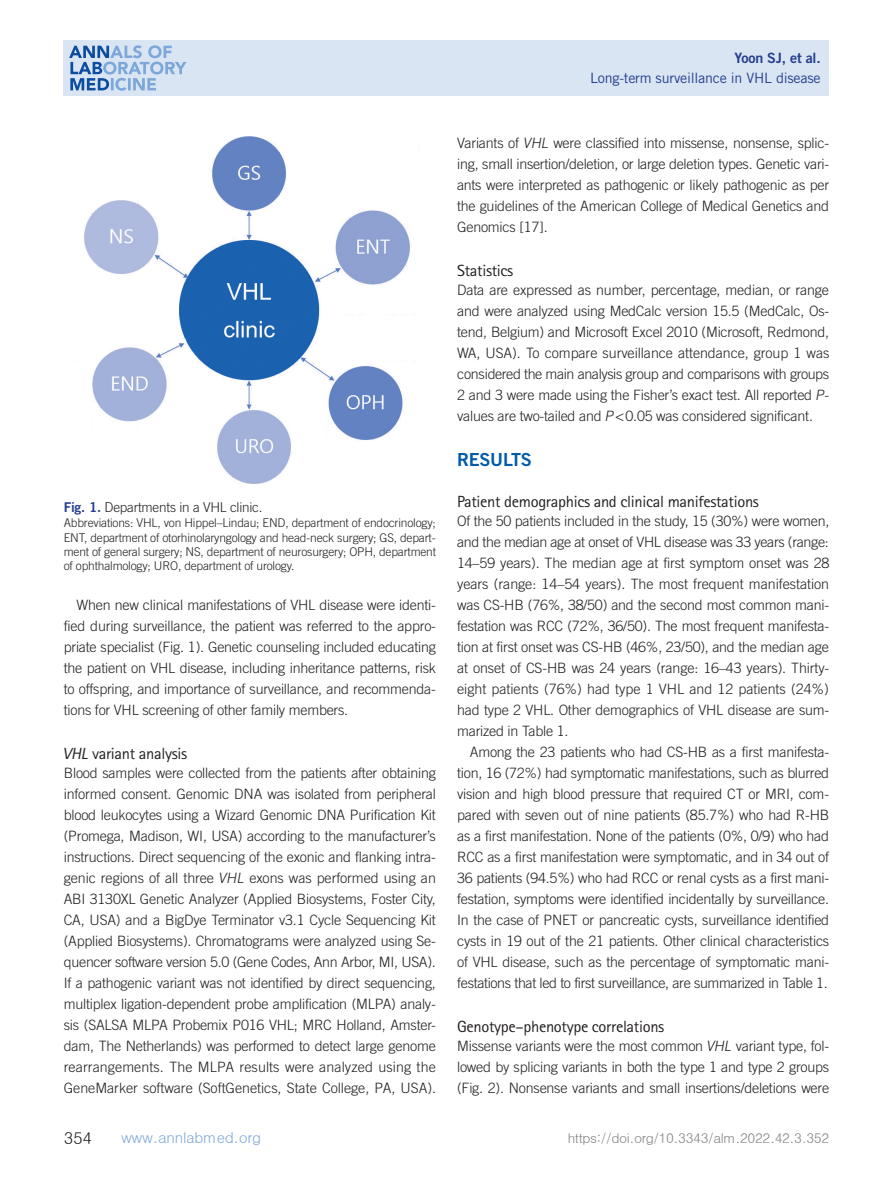
<style>
.page{position:relative;width:893px;height:1191px;background:#fff}
.page>*{position:absolute;margin:0;border:0;box-sizing:border-box;transform-origin:0 0}
.본문대제목{font:18px "Trade Gothic LT Std Bd 2";letter-spacing:-.015em;color:#015aaa}
.URL{font:16.5px "Dotum";color:#231f20}
.본문중제목{font:16.2px "Rotis Sans Serif Std";letter-spacing:-.02em;color:#231f20}
.URL-2{font:15px "Dotum";letter-spacing:-.02em;color:#7ca7d8}
.본문_0{font:300 14.25px/21px "Trade Gothic LT Std";letter-spacing:-.015em;color:#231f20;text-align:justify}
.본문{font:300 14.25px/21px "Trade Gothic LT Std";letter-spacing:-.02em;color:#231f20;text-align:justify}
.하시라제목{font:14.25px "Trade Gothic LT Std";letter-spacing:-.015em;color:#253f8e}
.하시라이름{font:14.25px "Trade Gothic LT Std Bd 2";letter-spacing:-.015em;color:#253f8e}
.t1{font:13.5px "Dotum";letter-spacing:-.03em;color:#808285}
.표제목_그림설명{font:300 13.5px "Trade Gothic LT Std";letter-spacing:-.015em;color:#231f20}
.표_그림_주석{font:300 12px/14.4px "Trade Gothic LT Std";letter-spacing:-.015em;color:#231f20;text-align:justify}
.s1{font-family:"Trade Gothic LT Std Bd 2";font-weight:400;color:#253f8e}
.s2{font-style:italic}
</style>
<div class="page">
<div style="left:64px;top:40px;width:765px;height:56px;background:#dae5f4"></div>
<svg style="left:69px;top:45px;width:118px;height:46px"></svg>
<img style="left:84px;top:136px;width:326px;height:348px">
<p class="표제목_그림설명" style="left:64px;top:499px;width:200px"><span class="s1">Fig. 1.</span> Departments in a VHL clinic.</p>
<p class="표_그림_주석" style="left:64px;top:515px;width:374px">Abbreviations: VHL, von Hippel–Lindau; END, department of endocrinology; ENT, department of otorhinolaryngology and head-neck surgery; GS, depart&shy;ment of general surgery; NS, department of neurosurgery; OPH, department of ophthalmology; URO, department of urology.</p>
<p class="본문" style="left:64px;top:594px;width:374px;text-indent:13px">When new clinical manifestations of VHL disease were identi&shy;fied during surveillance, the patient was referred to the appro&shy;priate specialist (Fig. 1). Genetic counseling included educating the patient on VHL disease, including inheritance patterns, risk to offspring, and importance of surveillance, and recommenda&shy;tions for VHL screening of other family members.</p>
<p class="본문중제목" style="left:63px;top:744px;width:126px"><span class="s2">VHL</span> variant analysis</p>
<p class="본문_0" style="left:64px;top:762px;width:374px">Blood samples were collected from the patients after obtaining informed consent. Genomic DNA was isolated from peripheral blood leukocytes using a Wizard Genomic DNA Purification Kit (Promega, Madison, WI, USA) according to the manufacturer’s instructions. Direct sequencing of the exonic and flanking intra&shy;genic regions of all three <span class="s2">VHL</span> exons was performed using an ABI 3130XL Genetic Analyzer (Applied Biosystems, Foster City, CA, USA) and a BigDye Terminator v3.1 Cycle Sequencing Kit (Applied Biosystems). Chromatograms were analyzed using Se&shy;quencer software version 5.0 (Gene Codes, Ann Arbor, MI, USA).<br>If a pathogenic variant was not identified by direct sequencing, multiplex ligation-dependent probe amplification (MLPA) analy&shy;sis (SALSA MLPA Probemix P016 VHL; MRC Holland, Amster&shy;dam, The Netherlands) was performed to detect large genome rearrangements. The MLPA results were analyzed using the GeneMarker software (SoftGenetics, State College, PA, USA).</p>
<p class="하시라이름" style="left:735px;top:49px;width:88px">Yoon SJ, et al.</p>
<p class="하시라제목" style="left:590px;top:69px;width:232px">Long-term surveillance in VHL disease</p>
<p class="본문_0" style="left:457px;top:132px;width:374px">Variants of <span class="s2">VHL</span> were classified into missense, nonsense, splic&shy;ing, small insertion/deletion, or large deletion types. Genetic vari&shy;ants were interpreted as pathogenic or likely pathogenic as per the guidelines of the American College of Medical Genetics and Genomics [17].</p>
<p class="본문중제목" style="left:457px;top:261px;width:58px">Statistics</p>
<p class="본문_0" style="left:457px;top:279px;width:374px">Data are expressed as number, percentage, median, or range and were analyzed using MedCalc version 15.5 (MedCalc, Os&shy;tend, Belgium) and Microsoft Excel 2010 (Microsoft, Redmond, WA, USA). To compare surveillance attendance, group 1 was considered the main analysis group and comparisons with groups 2 and 3 were made using the Fisher’s exact test. All reported <span class="s2">P&shy;</span>values are two-tailed and <span class="s2">P</span>&lt;0.05 was considered significant.</p>
<p class="본문대제목" style="left:457px;top:448px;width:76px">RESULTS</p>
<p class="본문중제목" style="left:457px;top:492px;width:303px">Patient demographics and clinical manifestations</p>
<p class="본문_0" style="left:457px;top:510px;width:374px">Of the 50 patients included in the study, 15 (30%) were women, and the median age at onset of VHL disease was 33 years (range:<br>14–59 years). The median age at first symptom onset was 28 years (range: 14–54 years). The most frequent manifestation was CS-HB (76%, 38/50) and the second most common mani&shy;festation was RCC (72%, 36/50). The most frequent manifesta&shy;tion at first onset was CS-HB (46%, 23/50), and the median age at onset of CS-HB was 24 years (range: 16–43 years). Thirty&shy;eight patients (76%) had type 1 VHL and 12 patients (24%) had type 2 VHL. Other demographics of VHL disease are sum&shy;marized in Table 1.</p>
<p class="본문" style="left:457px;top:741px;width:374px;text-indent:13px">Among the 23 patients who had CS-HB as a first manifesta&shy;tion, 16 (72%) had symptomatic manifestations, such as blurred vision and high blood pressure that required CT or MRI, com&shy;pared with seven out of nine patients (85.7%) who had R-HB as a first manifestation. None of the patients (0%, 0/9) who had RCC as a first manifestation were symptomatic, and in 34 out of 36 patients (94.5%) who had RCC or renal cysts as a first mani&shy;festation, symptoms were identified incidentally by surveillance.<br>In the case of PNET or pancreatic cysts, surveillance identified cysts in 19 out of the 21 patients. Other clinical characteristics of VHL disease, such as the percentage of symptomatic mani&shy;festations that led to first surveillance, are summarized in Table 1.</p>
<p class="본문중제목" style="left:457px;top:1017px;width:209px">Genotype–phenotype correlations</p>
<p class="본문_0" style="left:457px;top:1035px;width:374px">Missense variants were the most common <span class="s2">VHL</span> variant type, fol&shy;lowed by splicing variants in both the type 1 and type 2 groups (Fig. 2). Nonsense variants and small insertions/deletions were</p>
<p class="URL" style="left:64px;top:1129px;width:30px">354</p>
<p class="URL-2" style="left:121px;top:1130px;width:142px">www.annlabmed.org</p>
<p class="t1" style="left:568px;top:1131px;width:263px">https://doi.org/10.3343/alm.2022.42.3.352</p>
</div>
